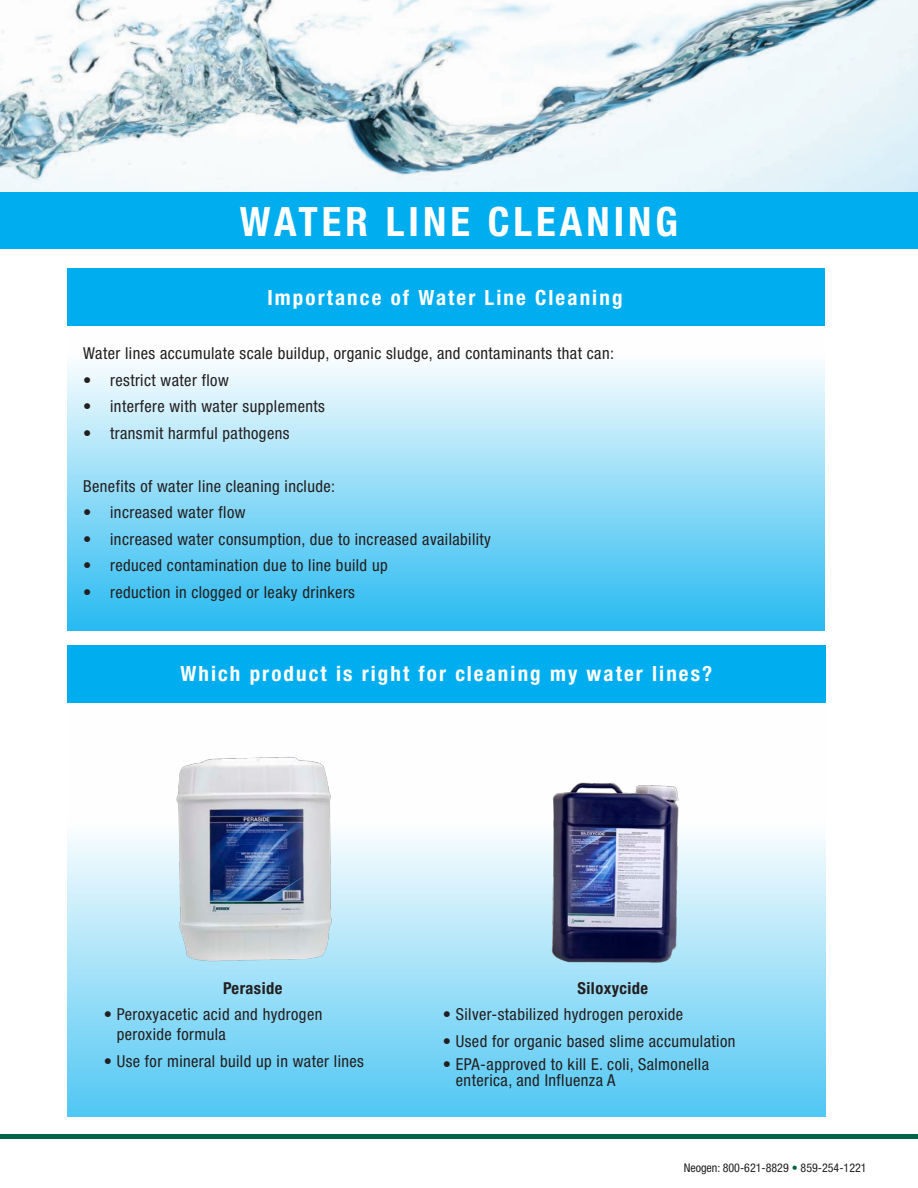
<style>
.page{position:relative;width:918px;height:1188px;background:#fff}
.page>*{position:absolute;margin:0;border:0;box-sizing:border-box;transform-origin:0 0}
.t1{font:700 condensed 40.5px "Helvetica Neue";letter-spacing:.1em;color:#fff}
.t2{font:700 condensed 21px "Helvetica Neue";letter-spacing:.1em;color:#fff}
.t3{font:condensed 16.5px/19.8px "Helvetica Neue";letter-spacing:.025em;color:#231f20}
.t4{font:700 condensed 16.5px "Helvetica Neue";letter-spacing:.025em;color:#231f20}
.t5{font:condensed 12px "Helvetica Neue";color:#231f20}
.s1{color:#006548}
</style>
<div class="page">
<img style="left:0;top:0;width:918px;height:192px">
<svg style="left:68px;top:702px;width:758px;height:415px"></svg>
<div style="left:68px;top:645px;width:758px;height:57px;background:#00aeef"></div>
<div style="left:0;top:192px;width:918px;height:56px;background:#00aeef"></div>
<div style="left:0;top:1134px;width:918px;height:5px;background:#006548"></div>
<svg style="left:68px;top:365px;width:757px;height:266px;background:#8ddaf7"></svg>
<div style="left:68px;top:269px;width:757px;height:57px;background:#00aeef"></div>
<img style="left:511px;top:769px;width:208px;height:208px">
<img style="left:162px;top:745px;width:184px;height:220px">
<p class="t1" style="left:240px;top:197px;width:440px">WATER LINE CLEANING</p>
<p class="t2" style="left:267px;top:285px;width:357px">Importance of Water Line Cleaning</p>
<p class="t3" style="left:83px;top:343px;width:532px">Water lines accumulate scale buildup, organic sludge, and contaminants that can:</p>
<p class="t3" style="left:83px;top:370px;width:147px">• restrict water flow</p>
<p class="t3" style="left:83px;top:396px;width:243px">• interfere with water supplements</p>
<p class="t3" style="left:83px;top:423px;width:208px">• transmit harmful pathogens</p>
<p class="t3" style="left:83px;top:476px;width:253px">Benefits of water line cleaning include:</p>
<p class="t3" style="left:83px;top:503px;width:164px">• increased water flow</p>
<p class="t3" style="left:83px;top:529px;width:409px">• increased water consumption, due to increased availability</p>
<p class="t3" style="left:83px;top:556px;width:306px">• reduced contamination due to line build up</p>
<p class="t3" style="left:83px;top:582px;width:273px">• reduction in clogged or leaky drinkers</p>
<p class="t2" style="left:180px;top:661px;width:533px">Which product is right for cleaning my water lines?</p>
<p class="t4" style="left:223px;top:978px;width:61px">Peraside</p>
<p class="t3" style="left:117px;top:1004px;width:207px;text-indent:-13px">• Peroxyacetic acid and hydrogen peroxide formula</p>
<p class="t3" style="left:104px;top:1051px;width:262px">• Use for mineral build up in water lines</p>
<p class="t4" style="left:578px;top:978px;width:72px">Siloxycide</p>
<p class="t3" style="left:443px;top:1004px;width:242px">• Silver-stabilized hydrogen peroxide</p>
<p class="t3" style="left:443px;top:1031px;width:294px">• Used for organic based slime accumulation</p>
<p class="t3" style="left:456px;top:1056px;width:255px;line-height:16.5px;text-indent:-13px">• EPA-approved to kill E. coli, Salmonella enterica, and Influenza A</p>
<p class="t5" style="left:684px;top:1161px;width:184px">Neogen: 800-621-8829 <span class="s1">•</span> 859-254-1221</p>
</div>
